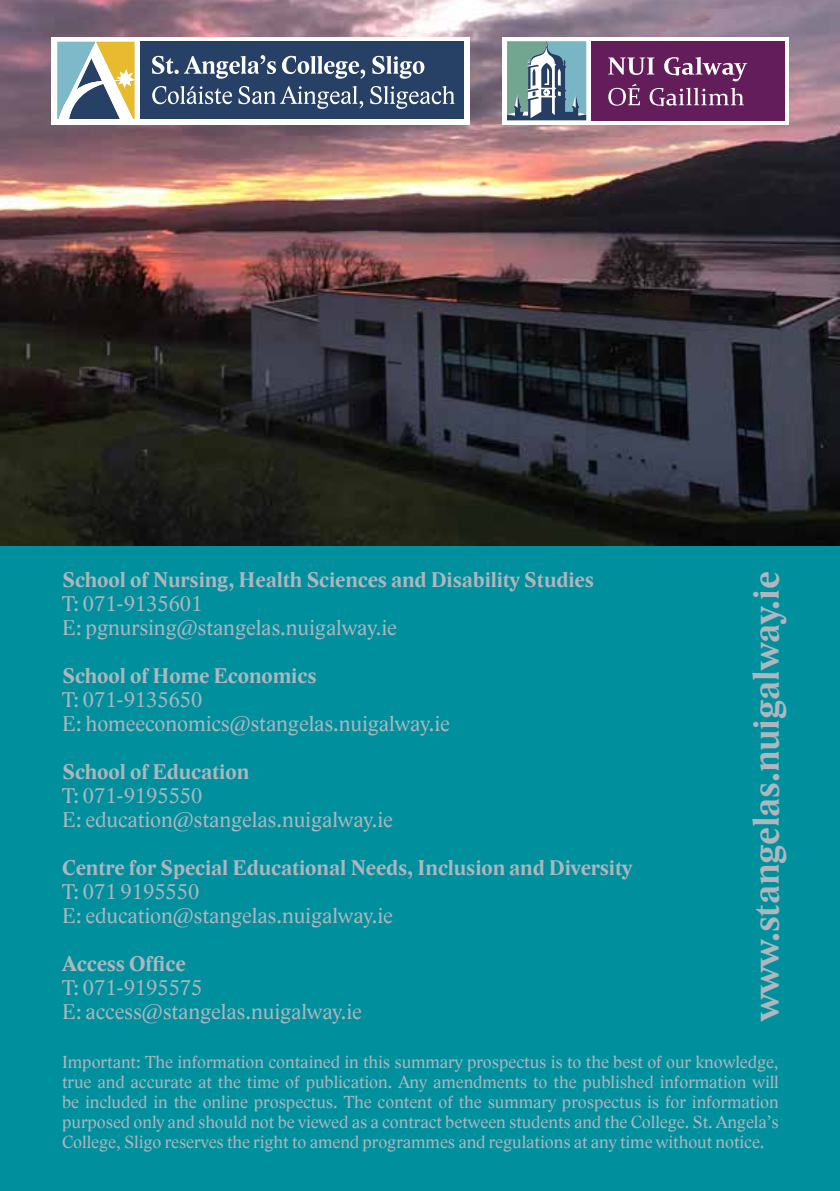
<style>
.page{position:relative;width:840px;height:1191px;background:#fff}
.page>*{position:absolute;margin:0;border:0;box-sizing:border-box;transform-origin:0 0}
.t1{font:700 38px "Lido STFCE";color:#afb6bd}
.t2{font:22px/24px "Lido STFCE";color:#afb6bd}
.t3{font:700 22px "Lido STFCE";color:#afb6bd}
.t4{font:18px/20px "Lido STFCE";color:#afb6bd;text-align:justify}
</style>
<div class="page">
<div style="left:0;top:530px;width:839px;height:661px;background:#008f9d"></div>
<img style="left:0;top:0;width:839px;height:545px">
<svg style="left:502px;top:37px;width:286px;height:88px"></svg>
<div style="left:590px;top:41px;width:193px;height:79px;background:#621d5a"></div>
<svg style="left:608px;top:84px;width:31px;height:22px"></svg>
<svg style="left:649px;top:88px;width:94px;height:18px"></svg>
<svg style="left:608px;top:57px;width:46px;height:18px"></svg>
<svg style="left:664px;top:57px;width:82px;height:24px"></svg>
<svg style="left:506px;top:41px;width:80px;height:79px;background:#799da6"></svg>
<div style="left:51px;top:37px;width:418px;height:88px;background:#fff"></div>
<div style="left:140px;top:42px;width:323px;height:77px;background:#274066"></div>
<svg style="left:57px;top:42px;width:77px;height:77px"></svg>
<svg style="left:152px;top:55px;width:124px;height:24px"></svg>
<svg style="left:282px;top:56px;width:83px;height:23px"></svg>
<svg style="left:372px;top:56px;width:52px;height:23px"></svg>
<svg style="left:152px;top:86px;width:80px;height:18px"></svg>
<svg style="left:238px;top:86px;width:125px;height:23px"></svg>
<svg style="left:370px;top:86px;width:84px;height:23px"></svg>
<p class="t3" style="left:62px;top:566px;width:532px">School of Nursing, Health Sciences and Disability Studies</p>
<p class="t2" style="left:62px;top:592px;width:336px">T: 071-9135601<br>E: pgnursing@stangelas.nuigalway.ie</p>
<p class="t3" style="left:62px;top:662px;width:255px">School of Home Economics</p>
<p class="t2" style="left:62px;top:688px;width:389px">T: 071-9135650<br>E: homeeconomics@stangelas.nuigalway.ie</p>
<p class="t3" style="left:62px;top:758px;width:188px">School of Education</p>
<p class="t2" style="left:62px;top:784px;width:332px">T: 071-9195550<br>E: education@stangelas.nuigalway.ie</p>
<p class="t3" style="left:62px;top:854px;width:571px">Centre for Special Educational Needs, Inclusion and Diversity</p>
<p class="t2" style="left:62px;top:880px;width:332px">T: 071 9195550<br>E: education@stangelas.nuigalway.ie</p>
<p class="t3" style="left:62px;top:950px;width:125px">Access Office</p>
<p class="t2" style="left:62px;top:976px;width:301px">T: 071-9195575<br>E: access@stangelas.nuigalway.ie</p>
<h1 class="t1" style="left:742px;top:1020px;width:450px;rotate:-90deg">www.stangelas.nuigalway.ie</h1>
<p class="t4" style="left:62px;top:1052px;width:717px">Important: The information contained in this summary prospectus is to the best of our knowledge, true and accurate at the time of publication. Any amendments to the published information will be included in the online prospectus. The content of the summary prospectus is for information purposed only and should not be viewed as a contract between students and the College. St. Angela’s College, Sligo reserves the right to amend programmes and regulations at any time without notice.</p>
</div>
